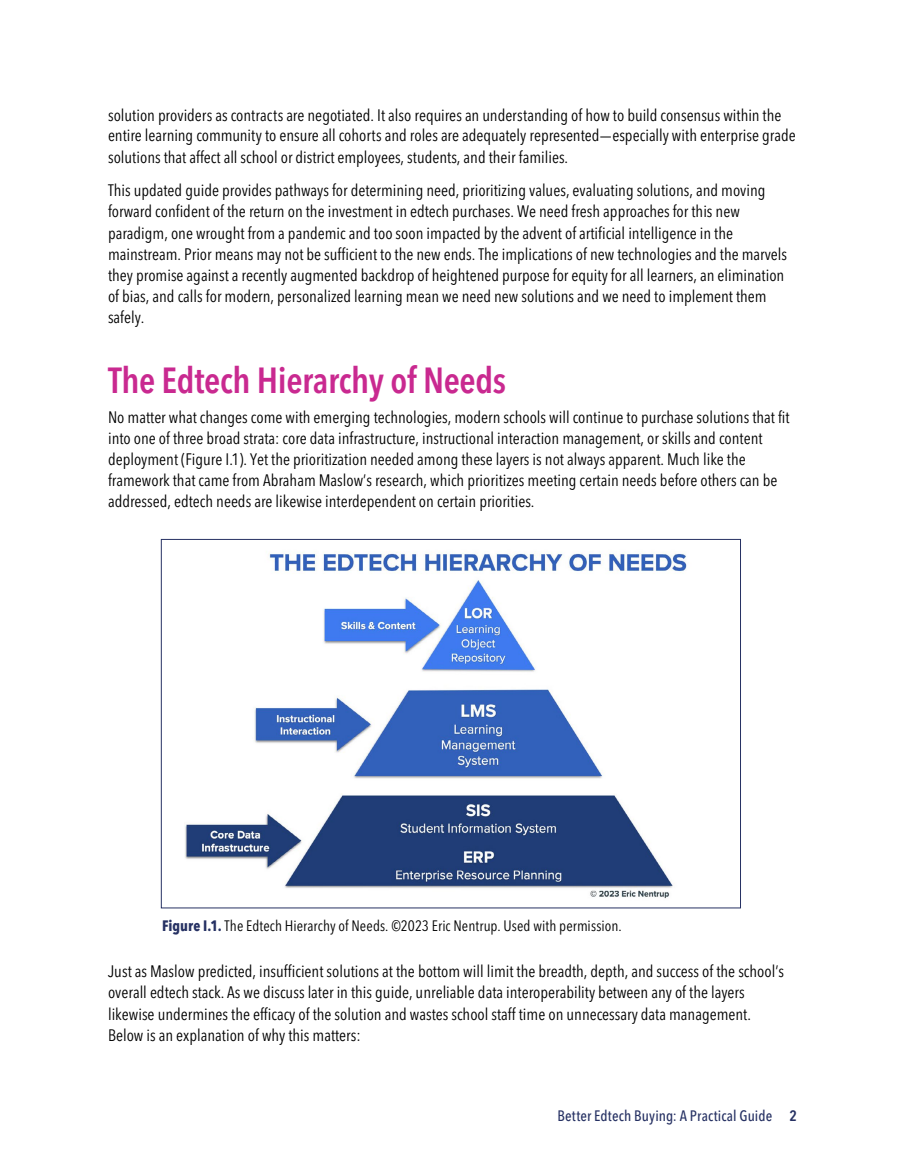
<style>
.page{position:relative;width:905px;height:1175px;background:#fff}
.page>*{position:absolute;margin:0;border:0;box-sizing:border-box;transform-origin:0 0}
._1-Body_copy{font:600 condensed 36px "Avenir Next LT Pro";letter-spacing:-.01em;color:#c92990}
._1-Body_copy-2{font:condensed 16.5px/21.1px "Avenir Next LT Pro";color:#000}
._1-Figure_Caption{font:condensed 15px "Avenir Next LT Pro";letter-spacing:.005em;color:#000}
.t1{font:500 condensed 15px "Avenir Next LT Pro";letter-spacing:.005em;color:#263163}
.s1{font-stretch:normal}
.s2{font-weight:700;color:#263163}
.s3{font-weight:600}
</style>
<div class="page">
<img style="left:185px;top:551px;width:502px;height:348px">
<p class="_1-Body_copy-2" style="left:108px;top:104px;width:689px">solution providers as contracts are negotiated. It also requires an understanding of how to build consensus within the entire learning community to ensure all cohorts and roles are adequately represented<span class="s1">—</span>especially with enterprise grade solutions that affect all school or district employees, students, and their families.</p>
<p class="_1-Body_copy-2" style="left:108px;top:179px;width:680px">This updated guide provides pathways for determining need, prioritizing values, evaluating solutions, and moving forward confident of the return on the investment in edtech purchases. We need fresh approaches for this new paradigm, one wrought from a pandemic and too soon impacted by the advent of artificial intelligence in the mainstream. Prior means may not be sufficient to the new ends. The implications of new technologies and the marvels they promise against a recently augmented backdrop of heightened purpose for equity for all learners, an elimination of bias, and calls for modern, personalized learning mean we need new solutions and we need to implement them safely.</p>
<p class="_1-Body_copy" style="left:108px;top:358px;width:399px">The Edtech Hierarchy of Needs</p>
<p class="_1-Body_copy-2" style="left:108px;top:406px;width:683px">No matter what changes come with emerging technologies, modern schools will continue to purchase solutions that fit into one of three broad strata: core data infrastructure, instructional interaction management, or skills and content deployment (Figure I.1). Yet the prioritization needed among these layers is not always apparent. Much like the framework that came from Abraham Maslow’s research, which prioritizes meeting certain needs before others can be addressed, edtech needs are likewise interdependent on certain priorities.</p>
<p class="_1-Figure_Caption" style="left:162px;top:916px;width:461px"><span class="s2">Figure I.1.</span> The Edtech Hierarchy of Needs. ©2023 Eric Nentrup. Used with permission.</p>
<p class="_1-Body_copy-2" style="left:108px;top:961px;width:677px">Just as Maslow predicted, insufficient solutions at the bottom will limit the breadth, depth, and success of the school’s overall edtech stack. As we discuss later in this guide, unreliable data interoperability between any of the layers likewise undermines the efficacy of the solution and wastes school staff time on unnecessary data management.<br>Below is an explanation of why this matters:</p>
<p class="t1" style="left:557px;top:1106px;width:241px">Better Edtech Buying: A Practical Guide <span class="s3">2</span></p>
</div>
